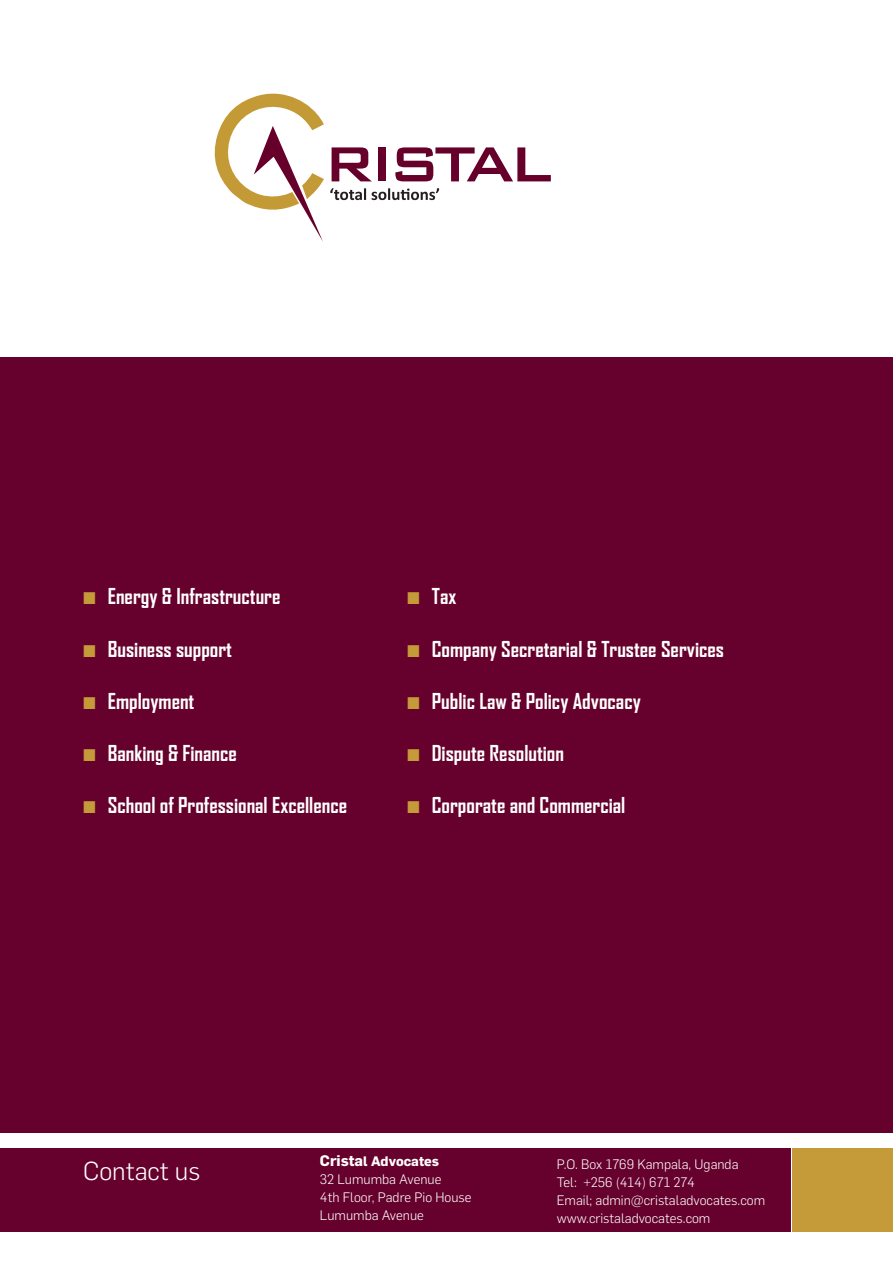
<style>
.page{position:relative;width:893px;height:1263px;background:#fff}
.page>*{position:absolute;margin:0;border:0;box-sizing:border-box;transform-origin:0 0}
.Body_copy{font:300 25.5px "Flama";color:#fff}
.t1{font:700 21px "Agency FB";color:#fff}
.Body_copy-2{font:300 13.5px "Flama";color:#fff}
.Body_copy-3{font:700 13.5px "Flama";color:#fff}
.s1{font-family:"Flama";font-weight:300;font-size:16.5px;color:#c59a38}
.s2{font-size:15px}
</style>
<div class="page">
<div style="left:0;top:357px;width:893px;height:776px;background:#66002c"></div>
<div style="left:0;top:1148px;width:791px;height:83px;background:#66002c"></div>
<div style="left:792px;top:1148px;width:101px;height:83px;background:#c59a38"></div>
<svg style="left:214px;top:93px;width:337px;height:148px"></svg>
<p class="t1" style="left:83px;top:583px;width:199px"><span class="s1">■</span> Energy &amp; Infrastructure</p>
<p class="t1" style="left:407px;top:583px;width:51px"><span class="s1">■</span> Tax</p>
<p class="t1" style="left:83px;top:636px;width:150px"><span class="s1">■</span> Business support</p>
<p class="t1" style="left:407px;top:636px;width:318px"><span class="s1">■</span> Company Secretarial &amp; Trustee Services</p>
<p class="t1" style="left:83px;top:688px;width:113px"><span class="s1">■</span> Employment</p>
<p class="t1" style="left:407px;top:688px;width:235px"><span class="s1">■</span> Public Law &amp; Policy Advocacy</p>
<p class="t1" style="left:83px;top:740px;width:155px"><span class="s1">■</span> Banking &amp; Finance</p>
<p class="t1" style="left:407px;top:740px;width:158px"><span class="s1">■</span> Dispute Resolution</p>
<p class="t1" style="left:83px;top:792px;width:265px"><span class="s1">■</span> School of Professional Excellence</p>
<p class="t1" style="left:407px;top:792px;width:220px"><span class="s1">■</span> Corporate and Commercial</p>
<p class="Body_copy" style="left:83px;top:1153px;width:118px">Contact us</p>
<p class="Body_copy-3" style="left:320px;top:1153px;width:121px"><span class="s2">Crista</span>l Advocates</p>
<p class="Body_copy-2" style="left:320px;top:1170px;width:123px">32 Lumumba Avenue</p>
<p class="Body_copy-2" style="left:320px;top:1188px;width:153px">4th Floor, Padre Pio House</p>
<p class="Body_copy-2" style="left:320px;top:1206px;width:105px">Lumumba Avenue</p>
<p class="Body_copy-2" style="left:557px;top:1154px;width:183px">P.O. Box 1769 Kampala, Uganda</p>
<p class="Body_copy-2" style="left:557px;top:1172px;width:140px">Tel: +256 (414) 671 274</p>
<p class="Body_copy-2" style="left:557px;top:1190px;width:210px">Email; admin@cristaladvocates.com</p>
<p class="Body_copy-2" style="left:557px;top:1208px;width:155px">www.cristaladvocates.com</p>
</div>
